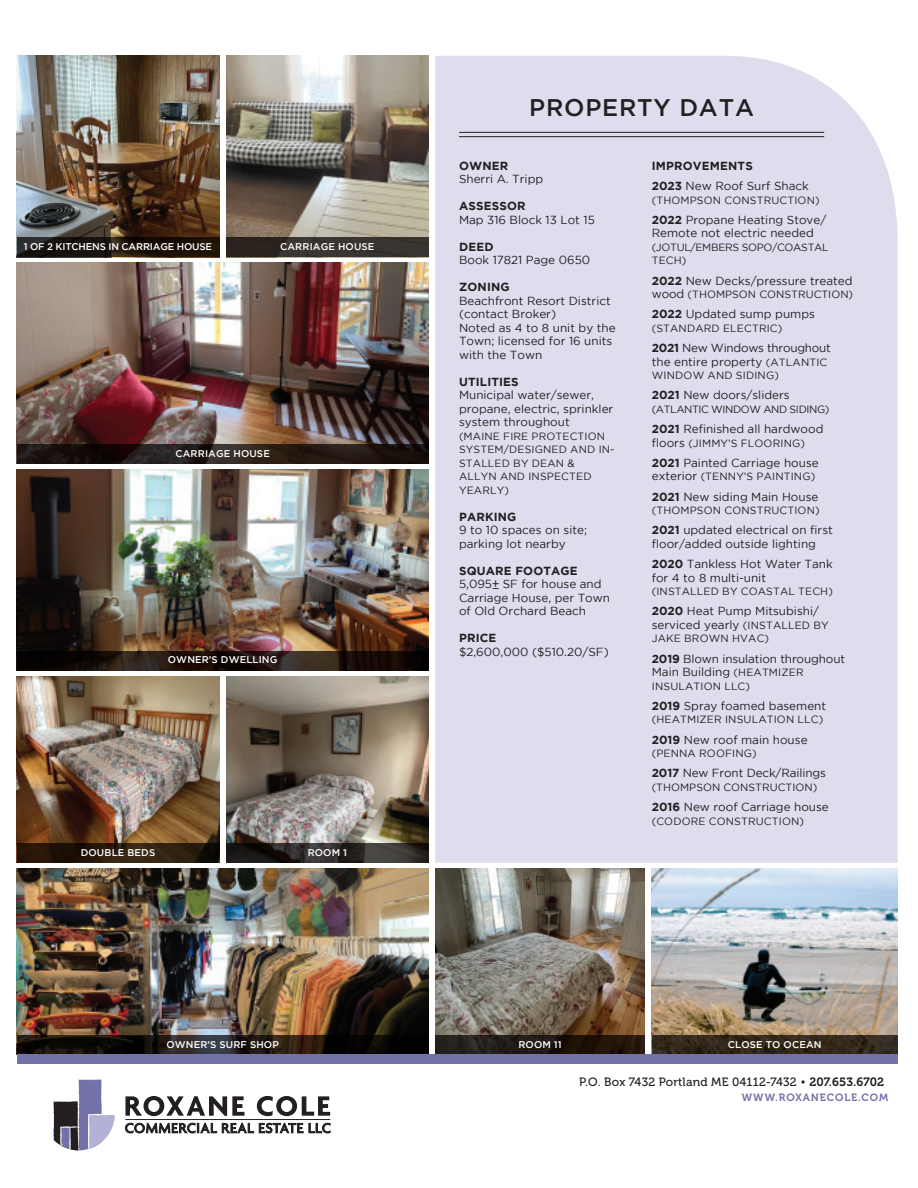
<style>
.page{position:relative;width:918px;height:1188px;background:#fff}
.page>*{position:absolute;margin:0;border:0;box-sizing:border-box;transform-origin:0 0}
.t1{font:500 24px "Gotham";letter-spacing:.035em;color:#231f20}
.t2{font:12px "Museo 500";letter-spacing:.015em;color:#231f20}
.t3{font:11.7px/13.5px "Gotham";color:#231f20}
.t4{font:700 11.7px/20.2px "Gotham";letter-spacing:.015em;color:#231f20}
.t5{font:11.7px/13.5px "Gotham";letter-spacing:-.02em;color:#231f20}
.t6{font:10.5px/13.5px "Gotham";letter-spacing:.015em;color:#231f20}
.t7{font:10.5px/13.5px "Gotham";letter-spacing:-.025em;color:#231f20}
.t8{font:10.5px "Gotham";letter-spacing:-.035em;color:#231f20}
.t9{font:10.5px "Museo 700";letter-spacing:.09em;color:#7372a8}
.t10{font:500 9.75px "Gotham";letter-spacing:.015em;color:#fff}
.t11{font:500 9.75px "Gotham";letter-spacing:-.015em;color:#fff}
.s1{font-weight:700}
.s2{font-family:"Museo 500"}
.s3{font-weight:400}
.s4{font-size:11.7px}
.s5{font-size:10.5px}
.s6{font-size:10.35px}
.s7{font-family:"Museo 700"}
</style>
<div class="page">
<img style="left:17px;top:677px;width:202px;height:166px">
<img style="left:226px;top:677px;width:203px;height:166px">
<img style="left:17px;top:56px;width:202px;height:182px">
<img style="left:226px;top:56px;width:203px;height:182px">
<svg style="left:125px;top:1096px;width:119px;height:20px"></svg>
<svg style="left:257px;top:1096px;width:73px;height:20px"></svg>
<svg style="left:125px;top:1123px;width:178px;height:10px"></svg>
<svg style="left:309px;top:1123px;width:21px;height:10px"></svg>
<hr style="left:125px;top:1119px;width:205px;height:1px;background:#231f20">
<svg style="left:53px;top:1079px;width:62px;height:72px"></svg>
<img style="left:17px;top:868px;width:412px;height:167px">
<img style="left:435px;top:868px;width:210px;height:167px">
<img style="left:17px;top:469px;width:412px;height:182px">
<img style="left:17px;top:263px;width:412px;height:181px">
<svg style="left:17px;top:1035px;width:412px;height:19px;background:#181310"></svg>
<svg style="left:435px;top:1035px;width:210px;height:19px;background:#211912"></svg>
<svg style="left:17px;top:843px;width:202px;height:20px;background:#28190c"></svg>
<svg style="left:226px;top:843px;width:203px;height:20px;background:#2b2826"></svg>
<svg style="left:17px;top:651px;width:412px;height:19px;background:#1d120d"></svg>
<svg style="left:17px;top:444px;width:412px;height:20px;background:#221814"></svg>
<svg style="left:17px;top:238px;width:202px;height:19px;background:#1c140e"></svg>
<div style="left:226px;top:238px;width:203px;height:19px;background:linear-gradient(to right,#2c2621,#3c3934)"></div>
<div style="left:435px;top:56px;width:463px;height:807px;background:#dde"></div>
<hr style="left:459px;top:132px;width:365px;height:1px;background:#231f20">
<hr style="left:459px;top:136px;width:365px;height:1px;background:#231f20">
<img style="left:652px;top:868px;width:246px;height:167px">
<svg style="left:652px;top:1035px;width:246px;height:19px;background:#32281b"></svg>
<div style="left:17px;top:1054px;width:881px;height:10px;background:#7372a8"></div>
<p class="t11" style="left:24px;top:241px;width:190px">1 OF 2 KITCHENS IN CARRIAGE HOUSE</p>
<p class="t10" style="left:280px;top:241px;width:96px">CARRIAGE HOUSE</p>
<p class="t10" style="left:175px;top:448px;width:96px">CARRIAGE HOUSE</p>
<p class="t10" style="left:168px;top:654px;width:111px">OWNER’S DWELLING</p>
<p class="t10" style="left:81px;top:847px;width:76px">DOUBLE BEDS</p>
<p class="t10" style="left:308px;top:847px;width:41px">ROOM 1</p>
<h1 class="t1" style="left:529px;top:94px;width:226px">PROPERTY DATA</h1>
<p class="t4" style="left:459px;top:155px;width:51px">OWNER</p>
<p class="t3" style="left:459px;top:172px;width:86px">Sherri A. Tripp</p>
<p class="t4" style="left:459px;top:196px;width:68px">ASSESSOR</p>
<p class="t3" style="left:459px;top:213px;width:137px">Map 316 Block 13 Lot 15</p>
<p class="t4" style="left:459px;top:236px;width:36px">DEED</p>
<p class="t3" style="left:459px;top:253px;width:133px">Book 17821 Page 0650</p>
<p class="t4" style="left:459px;top:277px;width:52px">ZONING</p>
<p class="t3" style="left:459px;top:294px;width:158px">Beachfront Resort District (contact Broker)<br>Noted as 4 to 8 unit by the<br>Town; licensed for 16 units with the Town</p>
<p class="t4" style="left:459px;top:371px;width:61px">UTILITIES</p>
<p class="t3" style="left:459px;top:388px;width:156px">Municipal water/sewer, propane, electric, sprinkler system throughout</p>
<p class="t6" style="left:459px;top:429px;width:157px">(MAINE FIRE PROTECTION<br>SYSTEM/DESIGNED AND IN-<br>STALLED BY DEAN &amp;<br>ALLYN AND INSPECTED<br>YEARLY)</p>
<p class="t4" style="left:459px;top:506px;width:59px">PARKING</p>
<p class="t3" style="left:459px;top:523px;width:130px">9 to 10 spaces on site; parking lot nearby</p>
<p class="t3" style="left:459px;top:564px;width:153px"><span class="s1">SQUARE FOOTAGE<br></span>5,095<span class="s2">±</span> SF for house and<br>Carriage House, per Town of Old Orchard Beach</p>
<p class="t4" style="left:459px;top:628px;width:39px">PRICE</p>
<p class="t3" style="left:459px;top:645px;width:151px">$2,600,000 ($510.20/SF)</p>
<p class="t4" style="left:652px;top:155px;width:159px">IMPROVEMENTS<br>2023 <span class="s3">New Roof Surf Shack</span></p>
<p class="t6" style="left:652px;top:193px;width:169px">(THOMPSON CONSTRUCTION)</p>
<p class="t3" style="left:652px;top:213px;width:176px"><span class="s1">2022</span> Propane Heating Stove/<br>Remote not electric needed</p>
<p class="t7" style="left:652px;top:240px;width:178px">(JOTUL/EMBERS SOPO/COASTAL<br>TECH)</p>
<p class="t3" style="left:652px;top:274px;width:202px"><span class="s1">2022</span> New Decks/pressure treated</p>
<p class="t6" style="left:652px;top:288px;width:203px"><span class="s4">wood</span> (THOMPSON CONSTRUCTION)</p>
<p class="t3" style="left:652px;top:307px;width:165px"><span class="s1">2022</span> Updated sump pumps</p>
<p class="t6" style="left:652px;top:321px;width:132px">(STANDARD ELECTRIC)</p>
<p class="t5" style="left:652px;top:341px;width:181px"><span class="s1">2021</span> New Windows throughout the entire property <span class="s5">(ATLANTIC</span></p>
<p class="t6" style="left:652px;top:369px;width:129px">WINDOW AND SIDING)</p>
<p class="t3" style="left:652px;top:388px;width:139px"><span class="s1">2021</span> New doors/sliders</p>
<p class="t8" style="left:652px;top:403px;width:179px">(ATLANTIC WINDOW AND SIDING)</p>
<p class="t3" style="left:652px;top:422px;width:173px"><span class="s1">2021</span> Refinished all hardwood</p>
<p class="t6" style="left:652px;top:436px;width:155px"><span class="s4">floors</span> (JIMMY’S FLOORING)</p>
<p class="t3" style="left:652px;top:456px;width:169px"><span class="s1">2021</span> Painted Carriage house</p>
<p class="t6" style="left:652px;top:470px;width:165px"><span class="s4">exterior</span> (TENNY’S PAINTING)</p>
<p class="t3" style="left:652px;top:490px;width:168px"><span class="s1">2021</span> New siding Main House</p>
<p class="t6" style="left:652px;top:504px;width:169px">(THOMPSON CONSTRUCTION)</p>
<p class="t3" style="left:652px;top:523px;width:183px"><span class="s1">2021</span> updated electrical on first floor/added outside lighting</p>
<p class="t3" style="left:652px;top:557px;width:183px"><span class="s1">2020</span> Tankless Hot Water Tank for 4 to 8 multi-unit</p>
<p class="t6" style="left:652px;top:585px;width:183px">(INSTALLED BY COASTAL TECH)</p>
<p class="t3" style="left:652px;top:604px;width:178px"><span class="s1">2020</span> Heat Pump Mitsubishi/ serviced yearly <span class="s5">(INSTALLED BY</span></p>
<p class="t6" style="left:652px;top:632px;width:119px">JAKE BROWN HVAC)</p>
<p class="t3" style="left:652px;top:652px;width:195px"><span class="s1">2019</span> Blown insulation throughout<br>Main Building <span class="s5">(HEATMIZER</span></p>
<p class="t6" style="left:652px;top:679px;width:100px">INSULATION LLC)</p>
<p class="t3" style="left:652px;top:699px;width:176px"><span class="s1">2019</span> Spray foamed basement</p>
<p class="t6" style="left:652px;top:713px;width:173px">(HEATMIZER INSULATION LLC)</p>
<p class="t3" style="left:652px;top:733px;width:157px"><span class="s1">2019</span> New roof main house</p>
<p class="t6" style="left:652px;top:747px;width:106px">(PENNA ROOFING)</p>
<p class="t3" style="left:652px;top:766px;width:176px"><span class="s1">2017</span> New Front Deck/Railings</p>
<p class="t6" style="left:652px;top:780px;width:167px">(THOMPSON CONSTRUCTION)</p>
<p class="t3" style="left:652px;top:800px;width:179px"><span class="s1">2016</span> New roof Carriage house</p>
<p class="t6" style="left:652px;top:814px;width:154px">(CODORE CONSTRUCTION)</p>
<p class="t10" style="left:166px;top:1039px;width:114px">OWNER’S SURF SHOP</p>
<p class="t10" style="left:518px;top:1039px;width:45px">ROOM 11</p>
<p class="t10" style="left:728px;top:1039px;width:95px">CLOSE TO OCEAN</p>
<p class="t2" style="left:579px;top:1076px;width:307px">P.O. Box 7432 Portland ME 04112-7432 <span class="s6">•</span> <span class="s7">207.653.6702</span></p>
<p class="t9" style="left:742px;top:1092px;width:148px">WWW.ROXANECOLE.COM</p>
</div>
